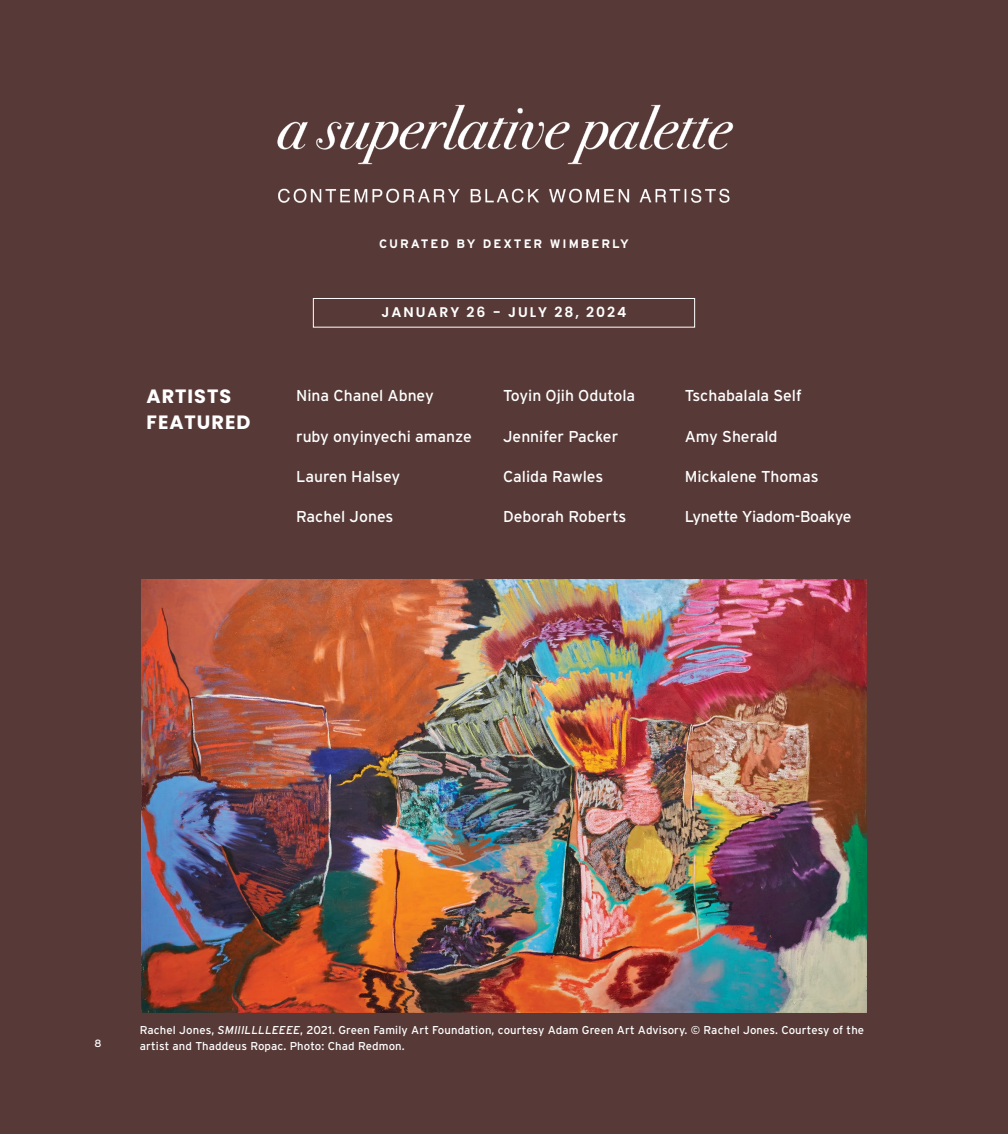
<style>
.page{position:relative;width:1008px;height:1134px;background:#573a37}
.page>*{position:absolute;margin:0;border:0;box-sizing:border-box;transform-origin:0 0}
.t1{font:700 19.25px/26.2px "Poppins";letter-spacing:.05em;color:#fff}
.t2{font:15.75px "Interstate";color:#fff}
.t3{font:15.75px "Interstate";letter-spacing:-.025em;color:#fff}
.t4{font:600 14px "Poppins";letter-spacing:.14em;color:#fff}
.t5{font:700 12.25px "Interstate";letter-spacing:.16em;color:#fff}
.t6{font:11.38px/15.8px "Interstate";letter-spacing:.01em;color:#fff}
.t7{font:10.5px "Interstate";color:#fff}
.s1{font-style:italic}
</style>
<div class="page">
<img style="left:141px;top:580px;width:726px;height:432px">
<img style="left:277px;top:104px;width:457px;height:99px">
<div style="left:313px;top:298px;width:382px;height:30px;border:1px solid #fff"></div>
<p class="t5" style="left:379px;top:237px;width:251px">CURATED BY DEXTER WIMBERLY</p>
<p class="t4" style="left:382px;top:304px;width:246px">JANUARY 26 - JULY 28, 2024</p>
<p class="t1" style="left:147px;top:383px;width:105px">ARTISTS<br>FEATURED</p>
<p class="t2" style="left:296px;top:387px;width:139px">Nina Chanel Abney</p>
<p class="t2" style="left:296px;top:427px;width:177px">ruby onyinyechi amanze</p>
<p class="t2" style="left:296px;top:467px;width:106px">Lauren Halsey</p>
<p class="t2" style="left:296px;top:508px;width:99px">Rachel Jones</p>
<p class="t2" style="left:503px;top:387px;width:134px">Toyin Ojih Odutola</p>
<p class="t2" style="left:503px;top:427px;width:117px">Jennifer Packer</p>
<p class="t2" style="left:503px;top:467px;width:102px">Calida Rawles</p>
<p class="t2" style="left:503px;top:508px;width:125px">Deborah Roberts</p>
<p class="t2" style="left:685px;top:387px;width:119px">Tschabalala Self</p>
<p class="t2" style="left:685px;top:427px;width:94px">Amy Sherald</p>
<p class="t2" style="left:685px;top:467px;width:135px">Mickalene Thomas</p>
<p class="t3" style="left:685px;top:508px;width:168px">Lynette Yiadom-Boakye</p>
<p class="t7" style="left:94px;top:1038px;width:9px">8</p>
<p class="t6" style="left:140px;top:1022px;width:726px">Rachel Jones, <span class="s1">SMIIILLLLEEEE</span>, 2021. Green Family Art Foundation, courtesy Adam Green Art Advisory. © Rachel Jones. Courtesy of the artist and Thaddeus Ropac. Photo: Chad Redmon.</p>
</div>
